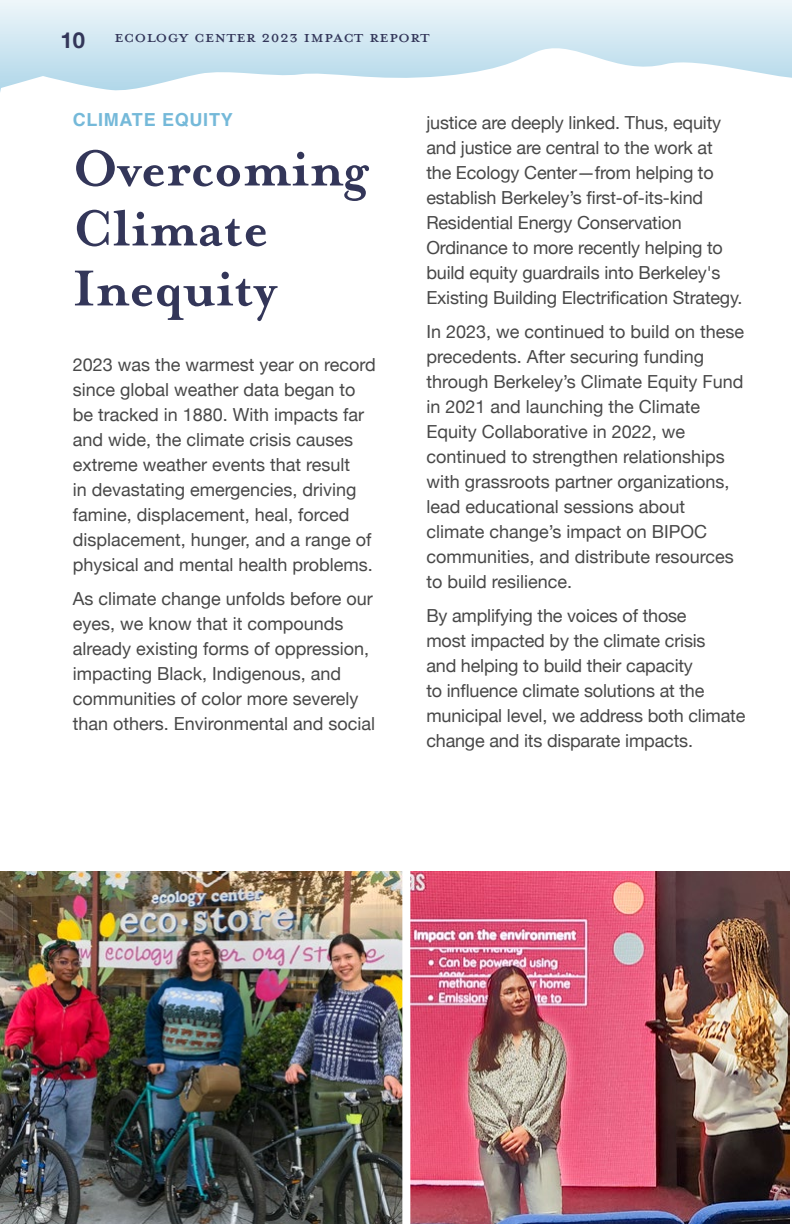
<style>
.page{position:relative;width:792px;height:1224px;background:#fff}
.page>*{position:absolute;margin:0;border:0;box-sizing:border-box;transform-origin:0 0}
.t1{font:700 58px/60px "Mrs Eaves OT";color:#333659}
.t2{font:24px "Mrs Eaves All Petite Caps OT";color:#333659}
.t3{font:18px/25px "Helvetica Neue";color:#484848}
.t4{font:700 18px "Helvetica";letter-spacing:.04em;color:#75b9d9}
</style>
<div class="page">
<div style="left:0;top:0;width:792px;height:120px;background:linear-gradient(to right,#e0eff6,#e0eff6)"></div>
<img style="left:410px;top:872px;width:380px;height:352px">
<img style="left:0;top:872px;width:402px;height:352px">
<svg style="left:0;top:40px;width:792px;height:80px"></svg>
<h2 class="t2" style="left:60px;top:26px;width:371px"><sub>10</sub> Ecology Center 2023 impact report</h2>
<p class="t4" style="left:73px;top:108px;width:162px">CLIMATE EQUITY</p>
<h1 class="t1" style="left:73px;top:139px;width:297px">Overcoming<br>Climate<br>Inequity</h1>
<p class="t3" style="left:73px;top:353px;width:305px">2023 was the warmest year on record since global weather data began to be tracked in 1880. With impacts far and wide, the climate crisis causes extreme weather events that result<br>in devastating emergencies, driving famine, displacement, heal, forced displacement, hunger, and a range of physical and mental health problems.</p>
<p class="t3" style="left:73px;top:587px;width:304px">As climate change unfolds before our eyes, we know that it compounds already existing forms of oppression, impacting Black, Indigenous, and communities of color more severely than others. Environmental and social</p>
<p class="t3" style="left:426px;top:111px;width:318px">justice are deeply linked. Thus, equity and justice are central to the work at<br>the Ecology Center—from helping to establish Berkeley’s first-of-its-kind Residential Energy Conservation Ordinance to more recently helping to build equity guardrails into Berkeley's Existing Building Electrification Strategy.</p>
<p class="t3" style="left:426px;top:320px;width:319px">In 2023, we continued to build on these precedents. After securing funding through Berkeley’s Climate Equity Fund in 2021 and launching the Climate Equity Collaborative in 2022, we continued to strengthen relationships with grassroots partner organizations, lead educational sessions about climate change’s impact on BIPOC communities, and distribute resources to build resilience.</p>
<p class="t3" style="left:426px;top:604px;width:321px">By amplifying the voices of those<br>most impacted by the climate crisis<br>and helping to build their capacity<br>to influence climate solutions at the municipal level, we address both climate change and its disparate impacts.</p>
</div>
